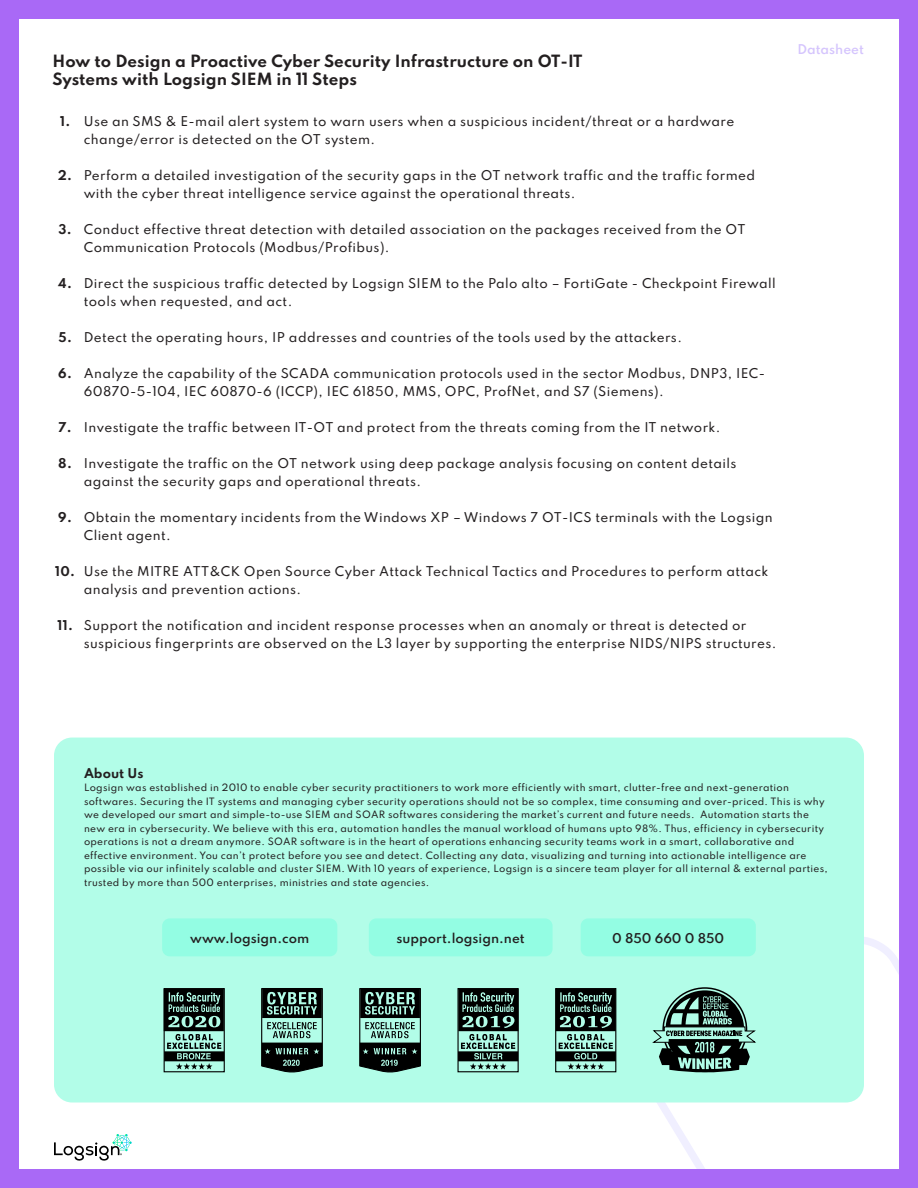
<style>
.page{position:relative;width:918px;height:1188px;background:#fff}
.page>*{position:absolute;margin:0;border:0;box-sizing:border-box;transform-origin:0 0}
.t1{font:700 15px/18px "Spartan";color:#231f20}
.Paragraph_Style_1{font:500 12px/18px "Spartan";letter-spacing:.03em;color:#231f20}
.Paragraph_Style_1-2{font:600 12px "Spartan";color:#231f20}
.Paragraph_Style_1-3{font:700 12px "Spartan";color:#231f20}
.t2{font:600 12px "Spartan";color:#d5c5fd}
.Paragraph_Style_1-4{font:500 9px/13.5px "Spartan";letter-spacing:.03em;color:#231f20}
</style>
<div class="page">
<svg style="left:657px;top:937px;width:242px;height:232px"></svg>
<div style="left:0;top:0;width:19px;height:1188px;background:#a969f6"></div>
<div style="left:899px;top:0;width:19px;height:1188px;background:#a969f6"></div>
<div style="left:19px;top:0;width:880px;height:19px;background:#a969f6"></div>
<div style="left:19px;top:1169px;width:880px;height:19px;background:#a969f6"></div>
<svg style="left:54px;top:1134px;width:78px;height:27px"></svg>
<div style="left:54px;top:738px;width:810px;height:365px;background:#b2fde8;border-radius:18px"></div>
<div style="left:581px;top:918px;width:175px;height:38px;background:#93fde3;border-radius:8px"></div>
<div style="left:162px;top:918px;width:175px;height:38px;background:#93fde3;border-radius:8px"></div>
<div style="left:369px;top:918px;width:184px;height:38px;background:#93fde3;border-radius:8px"></div>
<svg style="left:557px;top:990px;width:57px;height:79px"></svg>
<div style="left:555px;top:988px;width:61px;height:84px;border:1px solid #000"></div>
<svg style="left:359px;top:988px;width:62px;height:85px"></svg>
<svg style="left:261px;top:988px;width:62px;height:85px"></svg>
<svg style="left:459px;top:990px;width:58px;height:79px"></svg>
<div style="left:457px;top:988px;width:62px;height:84px;border:1px solid #000"></div>
<svg style="left:166px;top:990px;width:57px;height:79px"></svg>
<div style="left:164px;top:988px;width:61px;height:84px;border:1px solid #000"></div>
<svg style="left:652px;top:990px;width:104px;height:83px"></svg>
<p class="t1" style="left:52px;top:51px;width:531px">How to Design a Proactive Cyber Security Infrastructure on OT-IT<br>Systems with Logsign SIEM in 11 Steps</p>
<p class="Paragraph_Style_1" style="left:84px;top:112px;width:652px">Use an SMS &amp; E-mail alert system to warn users when a suspicious incident/threat or a hardware change/error is detected on the OT system.</p>
<p class="Paragraph_Style_1" style="left:84px;top:166px;width:673px">Perform a detailed investigation of the security gaps in the OT network traffic and the traffic formed with the cyber threat intelligence service against the operational threats.</p>
<p class="Paragraph_Style_1" style="left:84px;top:220px;width:663px">Conduct effective threat detection with detailed association on the packages received from the OT<br>Communication Protocols (Modbus/Profibus).</p>
<p class="Paragraph_Style_1" style="left:84px;top:274px;width:694px">Direct the suspicious traffic detected by Logsign SIEM to the Palo alto – FortiGate - Checkpoint Firewall tools when requested, and act.</p>
<p class="Paragraph_Style_1" style="left:84px;top:328px;width:600px">Detect the operating hours, IP addresses and countries of the tools used by the attackers.</p>
<p class="Paragraph_Style_1" style="left:84px;top:364px;width:683px">Analyze the capability of the SCADA communication protocols used in the sector Modbus, DNP3, IEC-<br>60870-5-104, IEC 60870-6 (ICCP), IEC 61850, MMS, OPC, ProfNet, and S7 (Siemens).</p>
<p class="Paragraph_Style_1" style="left:84px;top:418px;width:638px">Investigate the traffic between IT-OT and protect from the threats coming from the IT network.</p>
<p class="Paragraph_Style_1" style="left:84px;top:454px;width:654px">Investigate the traffic on the OT network using deep package analysis focusing on content details against the security gaps and operational threats.</p>
<p class="Paragraph_Style_1" style="left:84px;top:508px;width:690px">Obtain the momentary incidents from the Windows XP – Windows 7 OT-ICS terminals with the Logsign<br>Client agent.</p>
<p class="Paragraph_Style_1" style="left:84px;top:562px;width:686px">Use the MITRE ATT&amp;CK Open Source Cyber Attack Technical Tactics and Procedures to perform attack analysis and prevention actions.</p>
<p class="Paragraph_Style_1" style="left:84px;top:616px;width:694px">Support the notification and incident response processes when an anomaly or threat is detected or suspicious fingerprints are observed on the L3 layer by supporting the enterprise NIDS/NIPS structures.</p>
<p class="Paragraph_Style_1-3" style="left:60px;top:112px;width:12px">1.</p>
<p class="Paragraph_Style_1-3" style="left:58px;top:166px;width:15px">2.</p>
<p class="Paragraph_Style_1-3" style="left:58px;top:220px;width:15px">3.</p>
<p class="Paragraph_Style_1-3" style="left:58px;top:274px;width:15px">4.</p>
<p class="Paragraph_Style_1-3" style="left:58px;top:328px;width:15px">5.</p>
<p class="Paragraph_Style_1-3" style="left:58px;top:364px;width:15px">6.</p>
<p class="Paragraph_Style_1-3" style="left:59px;top:418px;width:15px">7.</p>
<p class="Paragraph_Style_1-3" style="left:58px;top:454px;width:15px">8.</p>
<p class="Paragraph_Style_1-3" style="left:58px;top:508px;width:15px">9.</p>
<p class="Paragraph_Style_1-3" style="left:55px;top:562px;width:22px">10.</p>
<p class="Paragraph_Style_1-3" style="left:57px;top:616px;width:17px">11.</p>
<p class="t2" style="left:797px;top:40px;width:68px">Datasheet</p>
<p class="Paragraph_Style_1-3" style="left:84px;top:764px;width:61px">About Us</p>
<p class="Paragraph_Style_1-4" style="left:84px;top:781px;width:745px">Logsign was established in 2010 to enable cyber security practitioners to work more efficiently with smart, clutter-free and next-generation softwares. Securing the IT systems and managing cyber security operations should not be so complex, time consuming and over-priced. This is why we developed our smart and simple-to-use SIEM and SOAR softwares considering the market’s current and future needs. Automation starts the new era in cybersecurity. We believe with this era, automation handles the manual workload of humans upto 98%. Thus, efficiency in cybersecurity operations is not a dream anymore. SOAR software is in the heart of operations enhancing security teams work in a smart, collaborative and effective environment. You can’t protect before you see and detect. Collecting any data, visualizing and turning into actionable intelligence are possible via our infinitely scalable and cluster SIEM. With 10 years of experience, Logsign is a sincere team player for all internal &amp; external parties, trusted by more than 500 enterprises, ministries and state agencies.</p>
<p class="Paragraph_Style_1-2" style="left:190px;top:929px;width:120px">www.logsign.com</p>
<p class="Paragraph_Style_1-2" style="left:397px;top:929px;width:130px">support.logsign.net</p>
<p class="Paragraph_Style_1-2" style="left:612px;top:929px;width:113px">0 850 660 0 850</p>
</div>
